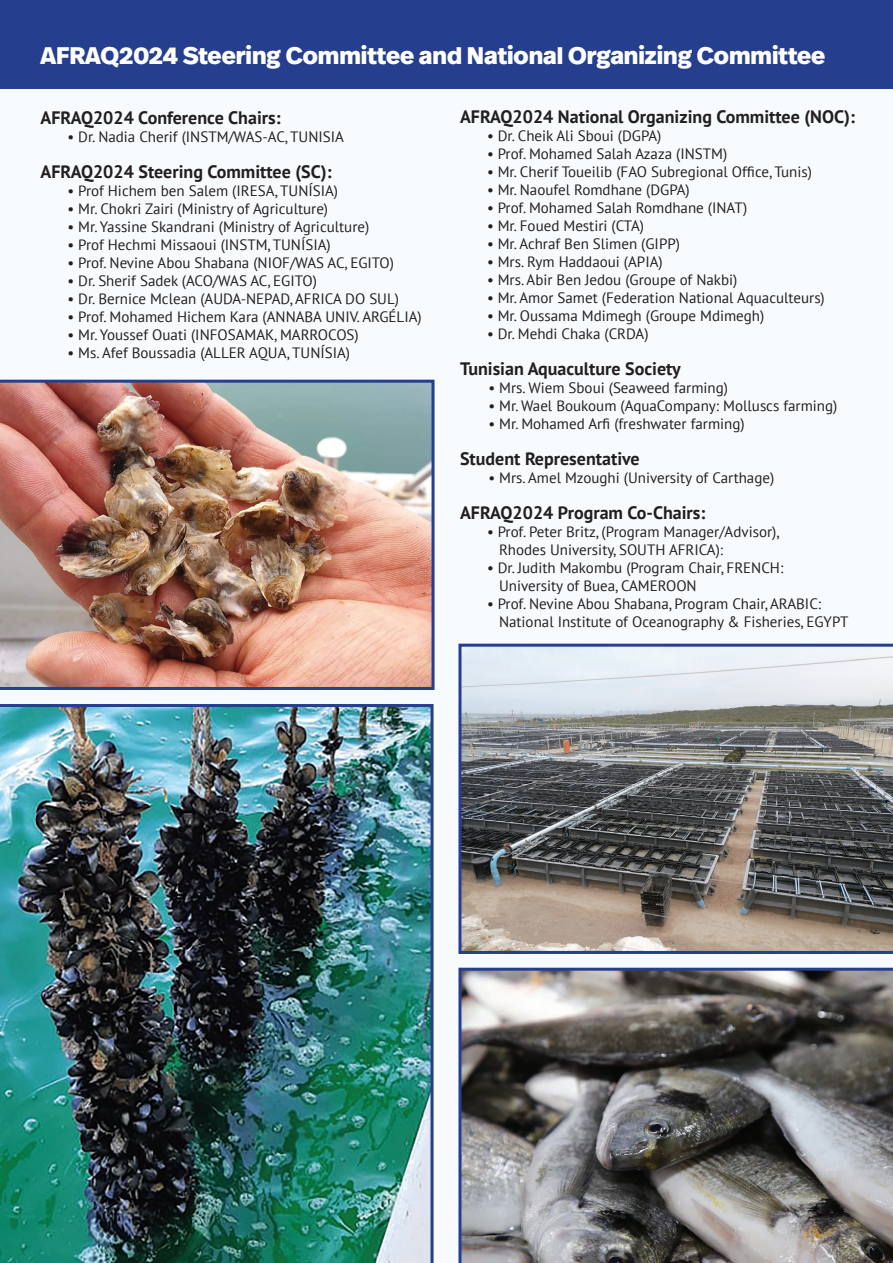
<style>
.page{position:relative;width:893px;height:1263px;background:#f8fbfd}
.page>*{position:absolute;margin:0;border:0;box-sizing:border-box;transform-origin:0 0}
.t1{font:800 24px "Real Head Pro";color:#fff}
.t2{font:700 18px "PT Sans";color:#231f20}
.t3{font:15px/18px "PT Sans";color:#231f20}
</style>
<div class="page">
<div style="left:0;top:0;width:893px;height:89px;background:#253f8e"></div>
<svg style="left:458px;top:968px;width:435px;height:295px;background:#747272"></svg>
<svg style="left:458px;top:644px;width:435px;height:310px;background:#898888"></svg>
<img style="left:0;top:380px;width:434px;height:310px">
<img style="left:0;top:704px;width:434px;height:559px">
<h1 class="t1" style="left:40px;top:38px;width:786px">AFRAQ2024 Steering Committee and National Organizing Committee</h1>
<p class="t2" style="left:40px;top:106px;width:242px">AFRAQ2024 Conference Chairs:</p>
<p class="t3" style="left:68px;top:128px;width:278px">• Dr. Nadia Cherif (INSTM/WAS-AC, TUNISIA</p>
<p class="t2" style="left:40px;top:160px;width:293px">AFRAQ2024 Steering Committee (SC):</p>
<p class="t3" style="left:68px;top:182px;width:272px">• Prof Hichem ben Salem (IRESA, TUNÍSIA)</p>
<p class="t3" style="left:68px;top:200px;width:262px">• Mr. Chokri Zairi (Ministry of Agriculture)</p>
<p class="t3" style="left:68px;top:218px;width:303px">• Mr. Yassine Skandrani (Ministry of Agriculture)</p>
<p class="t3" style="left:68px;top:236px;width:265px">• Prof Hechmi Missaoui (INSTM, TUNÍSIA)</p>
<p class="t3" style="left:68px;top:254px;width:328px">• Prof. Nevine Abou Shabana (NIOF/WAS AC, EGITO)</p>
<p class="t3" style="left:68px;top:272px;width:251px">• Dr. Sherif Sadek (ACO/WAS AC, EGITO)</p>
<p class="t3" style="left:68px;top:290px;width:333px">• Dr. Bernice Mclean (AUDA-NEPAD, AFRICA DO SUL)</p>
<p class="t3" style="left:68px;top:308px;width:356px">• Prof. Mohamed Hichem Kara (ANNABA UNIV. ARGÉLIA)</p>
<p class="t3" style="left:68px;top:326px;width:293px">• Mr. Youssef Ouati (INFOSAMAK, MARROCOS)</p>
<p class="t3" style="left:68px;top:344px;width:284px">• Ms. Afef Boussadia (ALLER AQUA, TUNÍSIA)</p>
<p class="t2" style="left:460px;top:104px;width:396px">AFRAQ2024 National Organizing Committee (NOC):</p>
<p class="t3" style="left:487px;top:126px;width:176px">• Dr. Cheik Ali Sboui (DGPA)</p>
<p class="t3" style="left:487px;top:144px;width:242px">• Prof. Mohamed Salah Azaza (INSTM)</p>
<p class="t3" style="left:487px;top:162px;width:326px">• Mr. Cherif Toueilib (FAO Subregional Office, Tunis)</p>
<p class="t3" style="left:487px;top:180px;width:204px">• Mr. Naoufel Romdhane (DGPA)</p>
<p class="t3" style="left:487px;top:198px;width:262px">• Prof. Mohamed Salah Romdhane (INAT)</p>
<p class="t3" style="left:487px;top:216px;width:159px">• Mr. Foued Mestiri (CTA)</p>
<p class="t3" style="left:487px;top:234px;width:194px">• Mr. Achraf Ben Slimen (GIPP)</p>
<p class="t3" style="left:487px;top:252px;width:177px">• Mrs. Rym Haddaoui (APIA)</p>
<p class="t3" style="left:487px;top:270px;width:252px">• Mrs. Abir Ben Jedou (Groupe of Nakbi)</p>
<p class="t3" style="left:487px;top:288px;width:339px">• Mr. Amor Samet (Federation National Aquaculteurs)</p>
<p class="t3" style="left:487px;top:306px;width:279px">• Mr. Oussama Mdimegh (Groupe Mdimegh)</p>
<p class="t3" style="left:487px;top:324px;width:163px">• Dr. Mehdi Chaka (CRDA)</p>
<p class="t2" style="left:460px;top:356px;width:222px">Tunisian Aquaculture Society</p>
<p class="t3" style="left:488px;top:378px;width:241px">• Mrs. Wiem Sboui (Seaweed farming)</p>
<p class="t3" style="left:488px;top:396px;width:350px">• Mr. Wael Boukoum (AquaCompany: Molluscs farming)</p>
<p class="t3" style="left:488px;top:414px;width:258px">• Mr. Mohamed Arfi (freshwater farming)</p>
<p class="t2" style="left:460px;top:446px;width:181px">Student Representative</p>
<p class="t3" style="left:488px;top:468px;width:287px">• Mrs. Amel Mzoughi (University of Carthage)</p>
<p class="t2" style="left:460px;top:500px;width:247px">AFRAQ2024 Program Co-Chairs:</p>
<p class="t3" style="left:499px;top:522px;width:282px;text-indent:-12px">• Prof. Peter Britz, (Program Manager/Advisor),<br>Rhodes University, SOUTH AFRICA):</p>
<p class="t3" style="left:499px;top:558px;width:286px;text-indent:-12px">• Dr. Judith Makombu (Program Chair, FRENCH:<br>University of Buea, CAMEROON</p>
<p class="t3" style="left:499px;top:594px;width:351px;text-indent:-12px">• Prof. Nevine Abou Shabana, Program Chair, ARABIC:<br>National Institute of Oceanography &amp; Fisheries, EGYPT</p>
</div>
